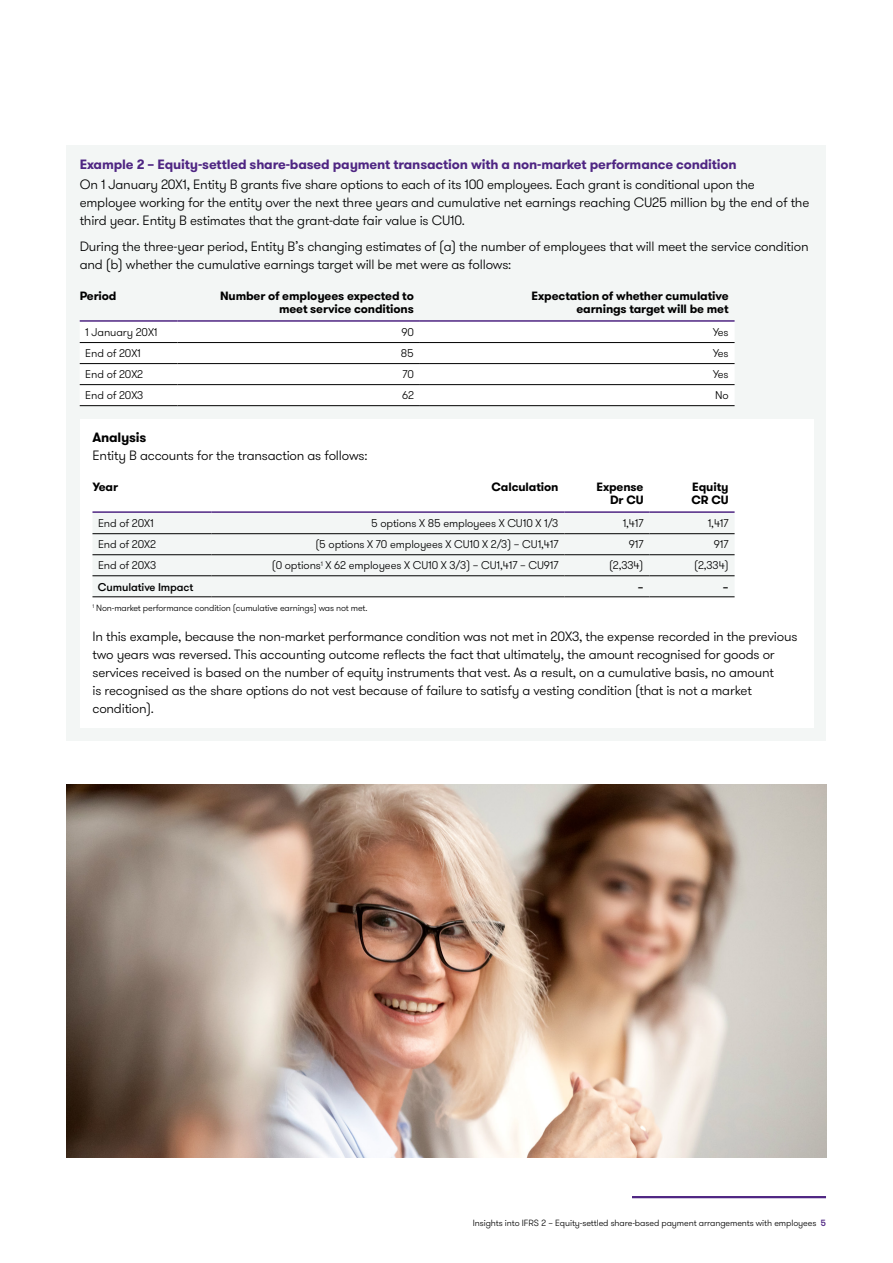
<style>
.page{position:relative;width:893px;height:1263px;background:#fff}
.page>*{position:absolute;margin:0;border:0;box-sizing:border-box;transform-origin:0 0}
.t1{font:300 13.5px/18px "GT Walsheim Pro";letter-spacing:-.015em;color:#000}
.t2{font:700 13.5px "GT Walsheim Pro";letter-spacing:-.01em;color:#4f2683}
.t3{font:700 13.5px "GT Walsheim Pro";letter-spacing:-.015em;color:#000}
.t4{font:700 12px/13.5px "GT Walsheim Pro";letter-spacing:-.01em;color:#000;text-align:right}
.t5{font:300 11.25px "GT Walsheim Pro";letter-spacing:-.01em;color:#000}
.t6{font:500 11.25px "GT Walsheim Pro";letter-spacing:-.01em;color:#000}
.t7{font:300 9px "GT Walsheim Pro";letter-spacing:-.01em;color:#000}
.s1{font-weight:500;color:#4f2683}
</style>
<div class="page">
<hr style="left:632px;top:1196px;width:194px;height:2px;background:#4f2683">
<div style="left:67px;top:146px;width:759px;height:595px;background:#f3f6f5"></div>
<div style="left:80px;top:322px;width:655px;height:83px;background:#fff"></div>
<hr style="left:80px;top:342px;width:98px;height:1px;background:#000">
<hr style="left:178px;top:342px;width:242px;height:1px;background:#000">
<hr style="left:420px;top:342px;width:315px;height:1px;background:#000">
<hr style="left:80px;top:363px;width:98px;height:1px;background:#000">
<hr style="left:178px;top:363px;width:242px;height:1px;background:#000">
<hr style="left:420px;top:363px;width:315px;height:1px;background:#000">
<hr style="left:80px;top:384px;width:98px;height:1px;background:#000">
<hr style="left:178px;top:384px;width:242px;height:1px;background:#000">
<hr style="left:420px;top:384px;width:315px;height:1px;background:#000">
<hr style="left:80px;top:405px;width:98px;height:1px;background:#000">
<hr style="left:178px;top:405px;width:242px;height:1px;background:#000">
<hr style="left:420px;top:405px;width:315px;height:1px;background:#000">
<hr style="left:80px;top:320px;width:98px;height:2px;background:#4f2683">
<hr style="left:178px;top:320px;width:242px;height:2px;background:#4f2683">
<hr style="left:420px;top:320px;width:315px;height:2px;background:#4f2683">
<img style="left:67px;top:785px;width:759px;height:373px">
<div style="left:80px;top:419px;width:733px;height:308px;background:#fff"></div>
<div style="left:92px;top:513px;width:643px;height:83px;background:#f3f6f5"></div>
<hr style="left:92px;top:533px;width:120px;height:1px;background:#000">
<hr style="left:212px;top:533px;width:352px;height:1px;background:#000">
<hr style="left:564px;top:533px;width:85px;height:1px;background:#000">
<hr style="left:649px;top:533px;width:86px;height:1px;background:#000">
<hr style="left:92px;top:554px;width:120px;height:1px;background:#000">
<hr style="left:212px;top:554px;width:352px;height:1px;background:#000">
<hr style="left:564px;top:554px;width:85px;height:1px;background:#000">
<hr style="left:649px;top:554px;width:86px;height:1px;background:#000">
<hr style="left:92px;top:575px;width:120px;height:1px;background:#000">
<hr style="left:212px;top:575px;width:352px;height:1px;background:#000">
<hr style="left:564px;top:575px;width:85px;height:1px;background:#000">
<hr style="left:649px;top:575px;width:86px;height:1px;background:#000">
<hr style="left:92px;top:596px;width:120px;height:1px;background:#000">
<hr style="left:212px;top:596px;width:352px;height:1px;background:#000">
<hr style="left:564px;top:596px;width:85px;height:1px;background:#000">
<hr style="left:649px;top:596px;width:86px;height:1px;background:#000">
<hr style="left:92px;top:511px;width:120px;height:2px;background:#4f2683">
<hr style="left:212px;top:511px;width:352px;height:2px;background:#4f2683">
<hr style="left:564px;top:511px;width:85px;height:2px;background:#4f2683">
<hr style="left:649px;top:511px;width:86px;height:2px;background:#4f2683">
<p class="t2" style="left:80px;top:155px;width:659px">Example 2 – Equity-settled share-based payment transaction with a non-market performance condition</p>
<p class="t1" style="left:80px;top:175px;width:731px">On 1 January 20X1, Entity B grants five share options to each of its 100 employees. Each grant is conditional upon the employee working for the entity over the next three years and cumulative net earnings reaching CU25 million by the end of the third year. Entity B estimates that the grant-date fair value is CU10.</p>
<p class="t1" style="left:80px;top:238px;width:730px">During the three-year period, Entity B’s changing estimates of (a) the number of employees that will meet the service condition and (b) whether the cumulative earnings target will be met were as follows:</p>
<p class="t4" style="left:80px;top:289px;width:38px">Period</p>
<p class="t4" style="left:220px;top:289px;width:195px">Number of employees expected to meet service conditions</p>
<p class="t4" style="left:532px;top:289px;width:198px">Expectation of whether cumulative earnings target will be met</p>
<p class="t5" style="left:85px;top:325px;width:74px">1 January 20X1</p>
<p class="t5" style="left:401px;top:325px;width:14px">90</p>
<p class="t5" style="left:713px;top:325px;width:17px">Yes</p>
<p class="t5" style="left:85px;top:346px;width:57px">End of 20X1</p>
<p class="t5" style="left:401px;top:346px;width:14px">85</p>
<p class="t5" style="left:713px;top:346px;width:17px">Yes</p>
<p class="t5" style="left:85px;top:367px;width:59px">End of 20X2</p>
<p class="t5" style="left:402px;top:367px;width:13px">70</p>
<p class="t5" style="left:713px;top:367px;width:17px">Yes</p>
<p class="t5" style="left:85px;top:388px;width:60px">End of 20X3</p>
<p class="t5" style="left:402px;top:388px;width:13px">62</p>
<p class="t5" style="left:715px;top:388px;width:15px">No</p>
<p class="t3" style="left:92px;top:428px;width:55px">Analysis</p>
<p class="t1" style="left:92px;top:446px;width:276px">Entity B accounts for the transaction as follows:</p>
<p class="t4" style="left:92px;top:480px;width:27px">Year</p>
<p class="t4" style="left:492px;top:480px;width:68px">Calculation</p>
<p class="t4" style="left:596px;top:480px;width:49px">Expense<br>Dr CU</p>
<p class="t4" style="left:691px;top:480px;width:39px;text-align:left">Equity<br>CR CU</p>
<p class="t5" style="left:98px;top:516px;width:57px">End of 20X1</p>
<p class="t5" style="left:371px;top:516px;width:189px">5 options X 85 employees X CU10 X 1/3</p>
<p class="t5" style="left:623px;top:516px;width:22px">1,417</p>
<p class="t5" style="left:708px;top:516px;width:22px">1,417</p>
<p class="t5" style="left:98px;top:537px;width:59px">End of 20X2</p>
<p class="t5" style="left:315px;top:537px;width:244px">(5 options X 70 employees X CU10 X 2/3) – CU1,417</p>
<p class="t5" style="left:629px;top:537px;width:16px">917</p>
<p class="t5" style="left:714px;top:537px;width:16px">917</p>
<p class="t5" style="left:98px;top:558px;width:60px">End of 20X3</p>
<p class="t5" style="left:272px;top:558px;width:288px">(0 options<sup>1</sup> X 62 employees X CU10 X 3/3) – CU1,417 – CU917</p>
<p class="t5" style="left:609px;top:558px;width:36px">(2,334)</p>
<p class="t5" style="left:694px;top:558px;width:36px">(2,334)</p>
<p class="t6" style="left:98px;top:579px;width:97px">Cumulative Impact</p>
<p class="t6" style="left:638px;top:579px;width:7px">–</p>
<p class="t6" style="left:723px;top:579px;width:7px">–</p>
<p class="t7" style="left:92px;top:602px;width:277px"><sup>1</sup> Non-market performance condition (cumulative earnings) was not met.</p>
<p class="t1" style="left:92px;top:627px;width:706px">In this example, because the non-market performance condition was not met in 20X3, the expense recorded in the previous two years was reversed. This accounting outcome reflects the fact that ultimately, the amount recognised for goods or services received is based on the number of equity instruments that vest. As a result, on a cumulative basis, no amount<br>is recognised as the share options do not vest because of failure to satisfy a vesting condition (that is not a market condition).</p>
<p class="t7" style="left:473px;top:1217px;width:355px">Insights into IFRS 2 – Equity-settled share-based payment arrangements with employees <span class="s1">5</span></p>
</div>
